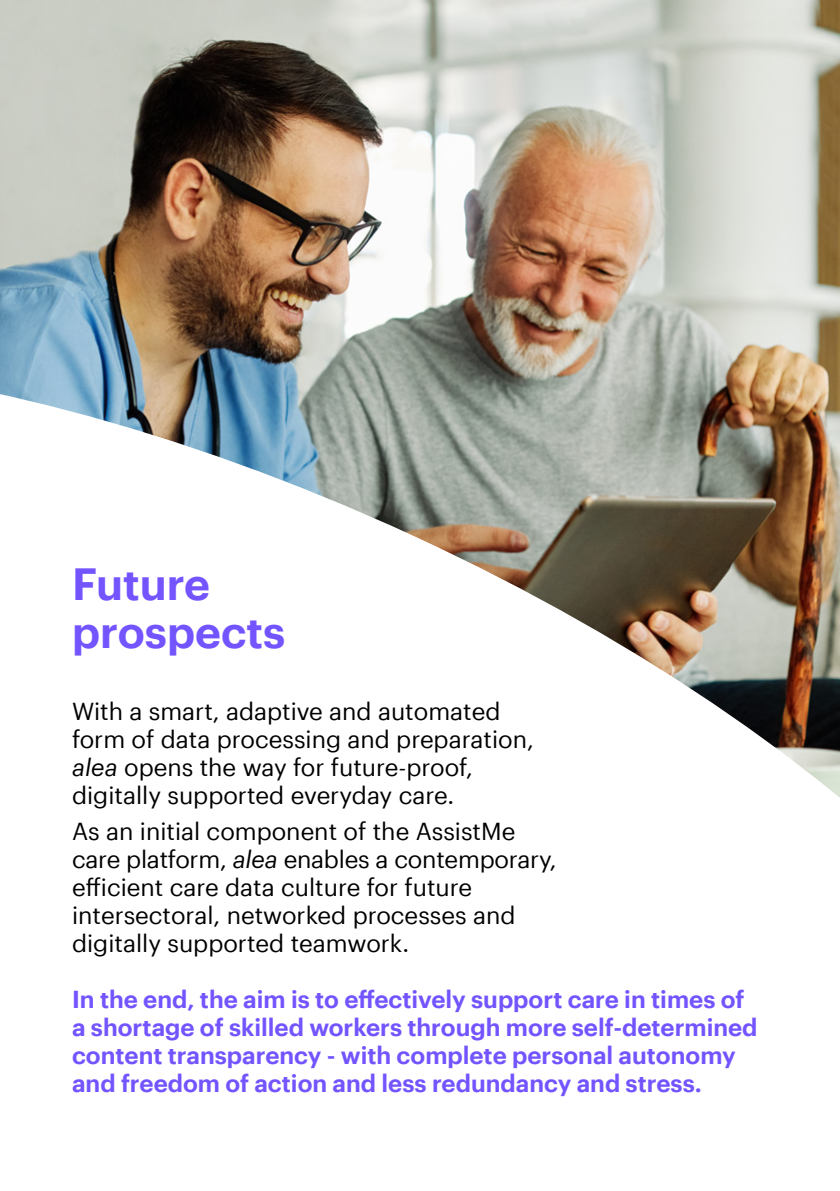
<style>
.page{position:relative;width:840px;height:1191px;background:#fff}
.page>*{position:absolute;margin:0;border:0;box-sizing:border-box;transform-origin:0 0}
.t1{font:600 44px/48px "Graphik App";color:#7354ff}
.t2{font:24px/28px "Graphik App";color:#000}
.t3{font:600 24px/28px "Graphik App";color:#7354ff}
.s1{font-style:italic}
</style>
<div class="page">
<img style="left:0;top:0;width:839px;height:302px">
<img style="left:0;top:302px;width:839px;height:495px">
<h1 class="t1" style="left:72px;top:556px;width:215px">Future prospects</h1>
<p class="t2" style="left:72px;top:695px;width:463px">With a smart, adaptive and automated form of data processing and preparation, <span class="s1">alea</span> opens the way for future-proof, digitally supported everyday care.</p>
<p class="t2" style="left:72px;top:815px;width:486px">As an initial component of the AssistMe care platform, <span class="s1">alea</span> enables a contemporary, efficient care data culture for future intersectoral, networked processes and digitally supported teamwork.</p>
<p class="t3" style="left:72px;top:983px;width:686px">In the end, the aim is to effectively support care in times of a shortage of skilled workers through more self-determined content transparency - with complete personal autonomy and freedom of action and less redundancy and stress.</p>
</div>
